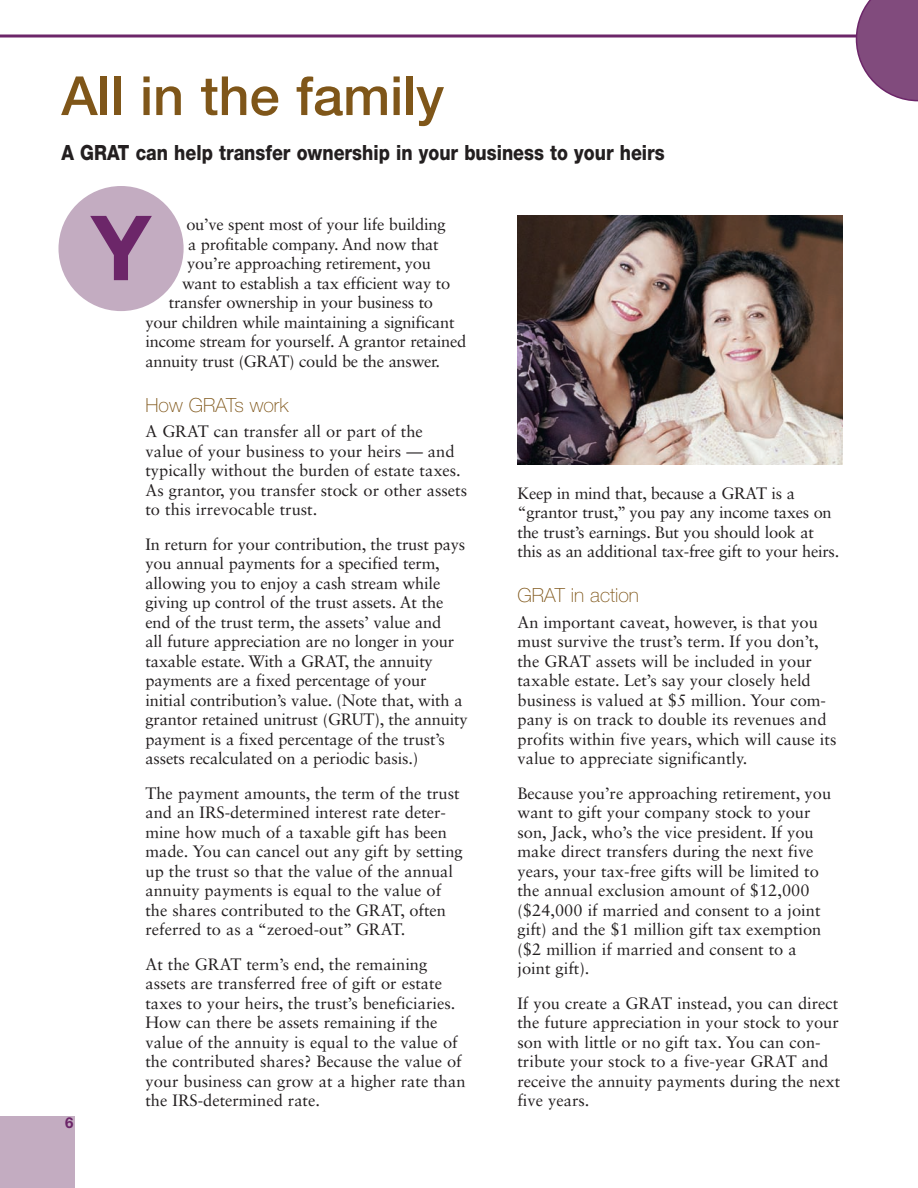
<style>
.page{position:relative;width:918px;height:1188px;background:#fff}
.page>*{position:absolute;margin:0;border:0;box-sizing:border-box;transform-origin:0 0}
.t1{font:700 90px "Helvetica Neue LT Std";color:#6c2669}
.t2{font:500 54px "Helvetica Neue LT Std";color:#7f5619}
.t3{font:800 21px "Helvetica Neue LT Std";color:#231f20;scale:.85 1}
.t4{font:100 19.5px "Helvetica Neue LT Std";color:#7f5619}
.t5{font:16.5px/19.5px "Sabon LT Std";color:#231f20}
.t6{font:700 15px "Helvetica Neue LT Std";color:#6c2669}
</style>
<div class="page">
<div style="left:0;top:1116px;width:75px;height:72px;background:#c3acc1"></div>
<svg style="left:0;top:34px;width:856px;height:4px;background:#905b8d"></svg>
<svg style="left:856px;top:0;width:62px;height:101px;background:#936590"></svg>
<div style="left:58px;top:186px;width:126px;height:125px;background:#c3acc1;border-radius:50%"></div>
<img style="left:517px;top:215px;width:326px;height:250px">
<h2 class="t2" style="left:62px;top:76px;width:384px">All in the family</h2>
<p class="t3" style="left:62px;top:145px;width:711px">A GRAT can help transfer ownership in your business to your heirs</p>
<p class="t6" style="left:65px;top:1117px;width:10px">6</p>
<h1 class="t1" style="left:91px;top:216px;width:62px">Y</h1>
<p class="t5" style="left:186px;top:216px;width:261px">ou’ve spent most of your life building</p>
<p class="t5" style="left:188px;top:235px;width:252px">a profitable company. And now that</p>
<p class="t5" style="left:187px;top:255px;width:245px">you’re approaching retirement, you</p>
<p class="t5" style="left:182px;top:274px;width:270px">want to establish a tax efficient way to</p>
<p class="t5" style="left:169px;top:294px;width:266px">transfer ownership in your business to</p>
<p class="t5" style="left:145px;top:313px;width:311px">your children while maintaining a significant</p>
<p class="t5" style="left:145px;top:333px;width:322px">income stream for yourself. A grantor retained</p>
<p class="t5" style="left:145px;top:352px;width:296px">annuity trust (GRAT) could be the answer.</p>
<p class="t4" style="left:146px;top:398px;width:144px">How GRATs work</p>
<p class="t5" style="left:146px;top:423px;width:323px">A GRAT can transfer all or part of the<br>value of your business to your heirs — and typically without the burden of estate taxes.<br>As grantor, you transfer stock or other assets to this irrevocable trust.</p>
<p class="t5" style="left:145px;top:535px;width:324px">In return for your contribution, the trust pays you annual payments for a specified term, allowing you to enjoy a cash stream while giving up control of the trust assets. At the end of the trust term, the assets’ value and<br>all future appreciation are no longer in your taxable estate. With a GRAT, the annuity payments are a fixed percentage of your initial contribution’s value. (Note that, with a grantor retained unitrust (GRUT), the annuity payment is a fixed percentage of the trust’s assets recalculated on a periodic basis.)</p>
<p class="t5" style="left:145px;top:784px;width:319px">The payment amounts, the term of the trust and an IRS-determined interest rate deter&shy;mine how much of a taxable gift has been made. You can cancel out any gift by setting up the trust so that the value of the annual annuity payments is equal to the value of the shares contributed to the GRAT, often referred to as a “zeroed-out” GRAT.</p>
<p class="t5" style="left:145px;top:955px;width:322px">At the GRAT term’s end, the remaining assets are transferred free of gift or estate taxes to your heirs, the trust’s beneficiaries.<br>How can there be assets remaining if the value of the annuity is equal to the value of the contributed shares? Because the value of your business can grow at a higher rate than the IRS-determined rate.</p>
<p class="t5" style="left:517px;top:484px;width:323px">Keep in mind that, because a GRAT is a “grantor trust,” you pay any income taxes on the trust’s earnings. But you should look at this as an additional tax-free gift to your heirs.</p>
<p class="t4" style="left:518px;top:588px;width:123px">GRAT in action</p>
<p class="t5" style="left:518px;top:613px;width:320px">An important caveat, however, is that you must survive the trust’s term. If you don’t, the GRAT assets will be included in your taxable estate. Let’s say your closely held business is valued at $5 million. Your com&shy;pany is on track to double its revenues and profits within five years, which will cause its value to appreciate significantly.</p>
<p class="t5" style="left:518px;top:784px;width:315px">Because you’re approaching retirement, you want to gift your company stock to your son, Jack, who’s the vice president. If you make direct transfers during the next five years, your tax-free gifts will be limited to the annual exclusion amount of $12,000 ($24,000 if married and consent to a joint gift) and the $1 million gift tax exemption ($2 million if married and consent to a joint gift).</p>
<p class="t5" style="left:518px;top:994px;width:324px">If you create a GRAT instead, you can direct the future appreciation in your stock to your son with little or no gift tax. You can con&shy;tribute your stock to a five-year GRAT and receive the annuity payments during the next five years.</p>
</div>
